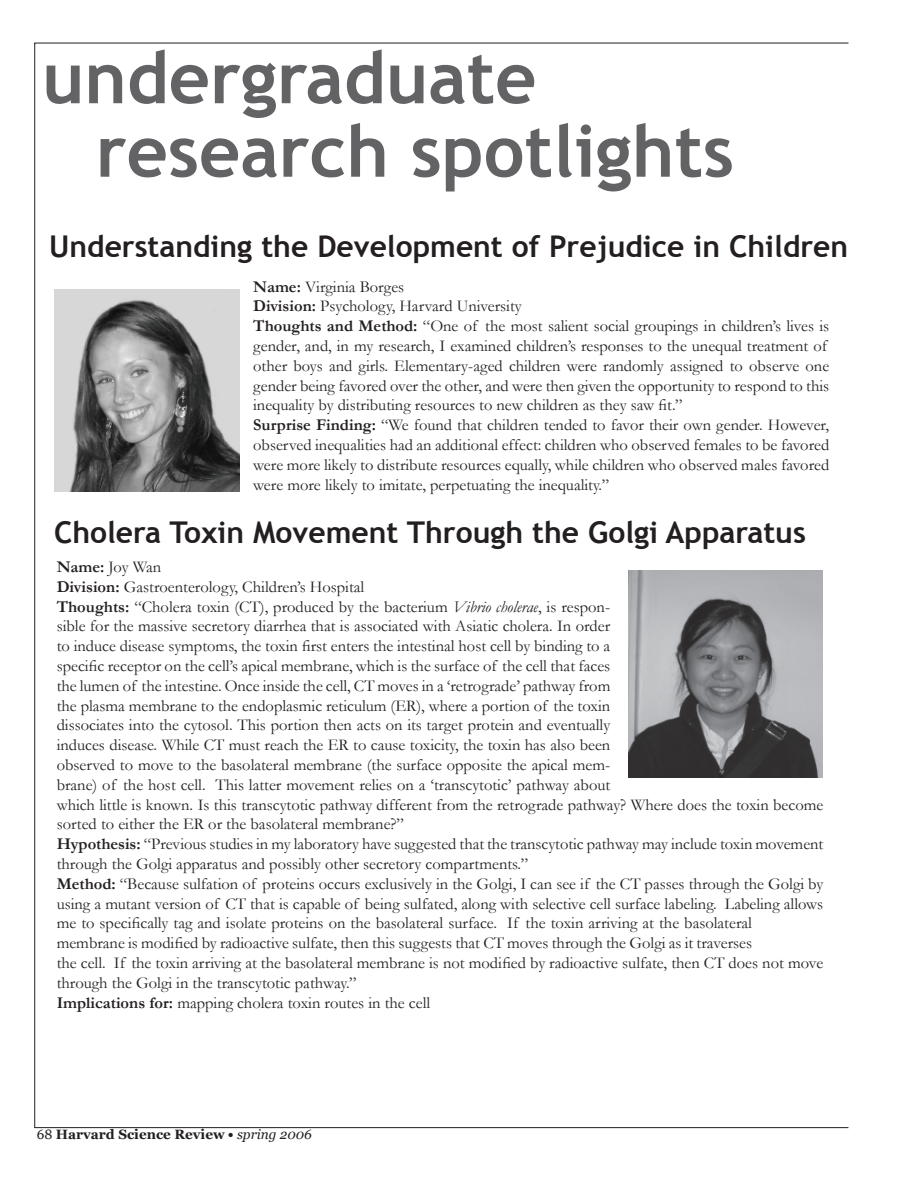
<style>
.page{position:relative;width:918px;height:1188px;background:#fff}
.page>*{position:absolute;margin:0;border:0;box-sizing:border-box;transform-origin:0 0}
.t1{font:700 72px/73.5px "Trebuchet MS";color:#636366}
.t2{font:700 30px "Trebuchet MS";color:#231f20}
.t3{font:16.5px/19.8px "Garamond";color:#231f20}
.t4{font:700 13.5px "Georgia";color:#231f20}
.s1{font-weight:700}
.s2{font-style:italic}
.s3{font-weight:400}
.s4{font-weight:400;font-style:italic}
</style>
<div class="page">
<hr style="left:34px;top:43px;width:814px;height:1px;background:#231f20">
<hr style="left:34px;top:1127px;width:814px;height:1px;background:#231f20">
<hr style="left:34px;top:43px;width:1px;height:1084px;background:#231f20">
<img style="left:628px;top:570px;width:195px;height:207px">
<img style="left:54px;top:290px;width:185px;height:201px">
<h1 class="t1" style="left:96px;top:41px;width:640px;text-indent:-54px">undergraduate research spotlights</h1>
<h2 class="t2" style="left:49px;top:228px;width:801px">Understanding the Development of Prejudice in Children</h2>
<p class="t3" style="left:253px;top:277px;width:578px"><span class="s1">Name:</span> Virginia Borges<br><span class="s1">Division:</span> Psychology, Harvard University<br><span class="s1">Thoughts and Method:</span> “One of the most salient social groupings in children’s lives is gender, and, in my research, I examined children’s responses to the unequal treatment of other boys and girls. Elementary-aged children were randomly assigned to observe one gender being favored over the other, and were then given the opportunity to respond to this inequality by distributing resources to new children as they saw fit.”<br><span class="s1">Surprise Finding:</span> “We found that children tended to favor their own gender. However, observed inequalities had an additional effect: children who observed females to be favored were more likely to distribute resources equally, while children who observed males favored were more likely to imitate, perpetuating the inequality.”</p>
<h2 class="t2" style="left:54px;top:515px;width:753px">Cholera Toxin Movement Through the Golgi Apparatus</h2>
<p class="t3" style="left:57px;top:557px;width:768px"><span class="s1">Name:</span> Joy Wan<br><span class="s1">Division:</span> Gastroenterology, Children’s Hospital<br><span class="s1">Thoughts:</span> “Cholera toxin (CT), produced by the bacterium <span class="s2">Vibrio cholerae</span>, is respon-<br>sible for the massive secretory diarrhea that is associated with Asiatic cholera. In order<br>to induce disease symptoms, the toxin first enters the intestinal host cell by binding to a<br>specific receptor on the cell’s apical membrane, which is the surface of the cell that faces<br>the lumen of the intestine. Once inside the cell, CT moves in a ‘retrograde’ pathway from<br>the plasma membrane to the endoplasmic reticulum (ER), where a portion of the toxin<br>dissociates into the cytosol. This portion then acts on its target protein and eventually<br>induces disease. While CT must reach the ER to cause toxicity, the toxin has also been<br>observed to move to the basolateral membrane (the surface opposite the apical mem-<br>brane) of the host cell. This latter movement relies on a ‘transcytotic’ pathway about<br>which little is known. Is this transcytotic pathway different from the retrograde pathway? Where does the toxin become sorted to either the ER or the basolateral membrane?”<br><span class="s1">Hypothesis:</span> “Previous studies in my laboratory have suggested that the transcytotic pathway may include toxin movement through the Golgi apparatus and possibly other secretory compartments.”<br><span class="s1">Method:</span> “Because sulfation of proteins occurs exclusively in the Golgi, I can see if the CT passes through the Golgi by using a mutant version of CT that is capable of being sulfated, along with selective cell surface labeling. Labeling allows me to specifically tag and isolate proteins on the basolateral surface. If the toxin arriving at the basolateral membrane is modified by radioactive sulfate, then this suggests that CT moves through the Golgi as it traverses<br>the cell. If the toxin arriving at the basolateral membrane is not modified by radioactive sulfate, then CT does not move through the Golgi in the transcytotic pathway.”<br><span class="s1">Implications for:</span> mapping cholera toxin routes in the cell</p>
<p class="t4" style="left:37px;top:1126px;width:276px"><span class="s3">68</span> Harvard Science Review • <span class="s4">spring 2006</span></p>
</div>
